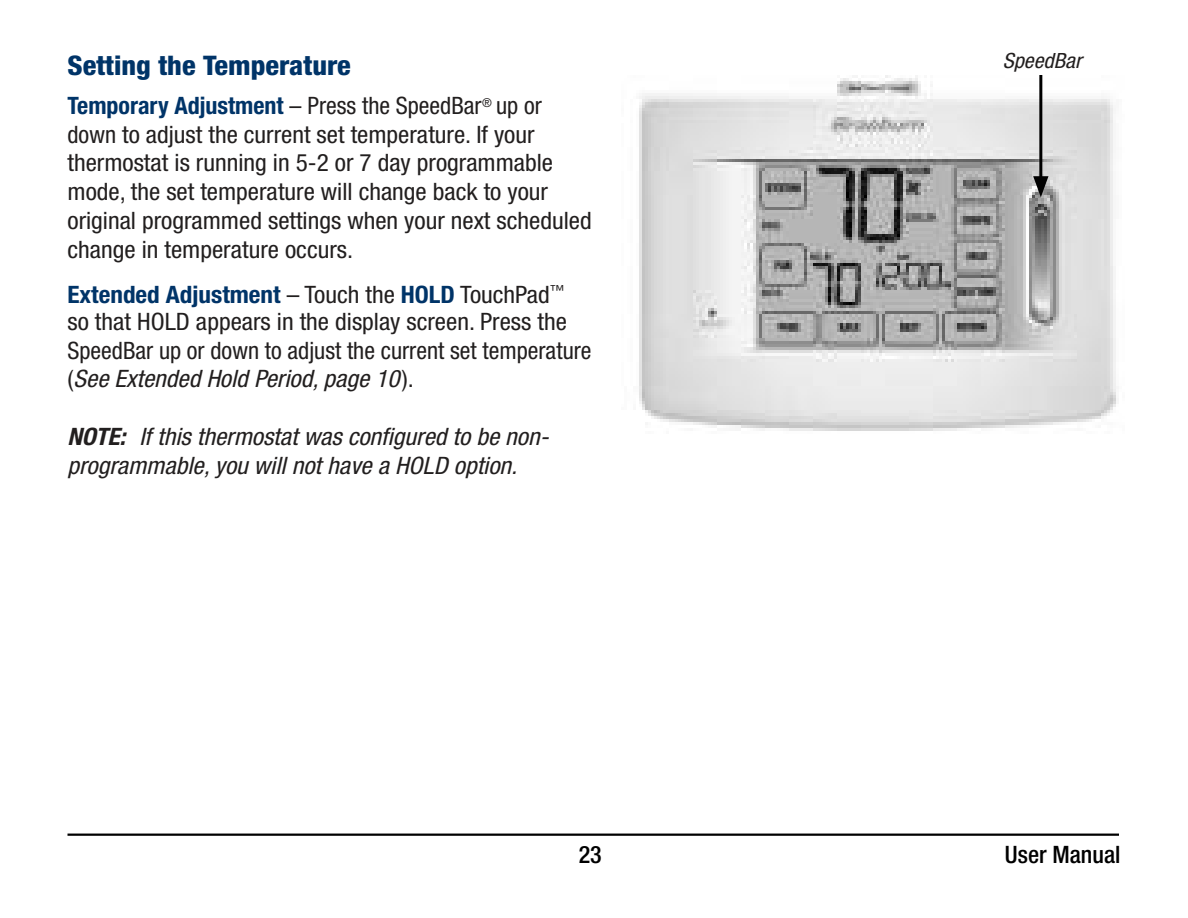
<style>
.page{position:relative;width:1188px;height:918px;background:#fff}
.page>*{position:absolute;margin:0;border:0;box-sizing:border-box;transform-origin:0 0}
.t1{font:800 condensed 27px "Helvetica Neue LT Std";color:#003468;scale:1.05 1}
.t2{font:condensed 24px/28.8px "Helvetica Neue LT Std";color:#221f1f}
.t3{font:condensed 24px/28.2px "Helvetica Neue LT Std";color:#221f1f;scale:1.05 1}
.t4{font:italic condensed 24px/28.8px "Helvetica Neue LT Std";color:#221f1f;scale:1.05 1}
.t5{font:500 condensed 24px "Helvetica Neue LT Std";color:#000}
.t6{font:italic condensed 21px "Helvetica Neue LT Std";color:#221f1f;scale:1.05 1}
.s1{font-weight:700;color:#003468}
.s2{font-style:italic}
.s3{font-weight:700}
</style>
<div class="page">
<hr style="left:68px;top:834px;width:1051px;height:2px;background:#000">
<img style="left:639px;top:75px;width:477px;height:356px">
<hr style="left:1039px;top:75px;width:3px;height:106px;background:#000">
<svg style="left:1033px;top:176px;width:15px;height:21px"></svg>
<p class="t1" style="left:68px;top:48px;width:271px">Setting the Temperature</p>
<p class="t2" style="left:67px;top:91px;width:526px"><span class="s1">Temporary Adjustment</span> – Press the SpeedBar<sup>®</sup> up or down to adjust the current set temperature. If your thermostat is running in 5-2 or 7 day programmable mode, the set temperature will change back to your original programmed settings when your next scheduled change in temperature occurs.</p>
<p class="t3" style="left:67px;top:280px;width:501px"><span class="s1">Extended Adjustment</span> – Touch the <span class="s1">HOLD</span> TouchPad<sup>™ </sup>so that HOLD appears in the display screen. Press the SpeedBar up or down to adjust the current set temperature (<span class="s2">See Extended Hold Period, page 10</span>).</p>
<p class="t4" style="left:67px;top:423px;width:460px"><span class="s3">NOTE:</span> If this thermostat was configured to be non&shy;programmable, you will not have a HOLD option.</p>
<p class="t6" style="left:1003px;top:49px;width:77px">SpeedBar</p>
<p class="t5" style="left:579px;top:840px;width:25px">23</p>
<p class="t5" style="left:1005px;top:840px;width:117px">User Manual</p>
</div>
